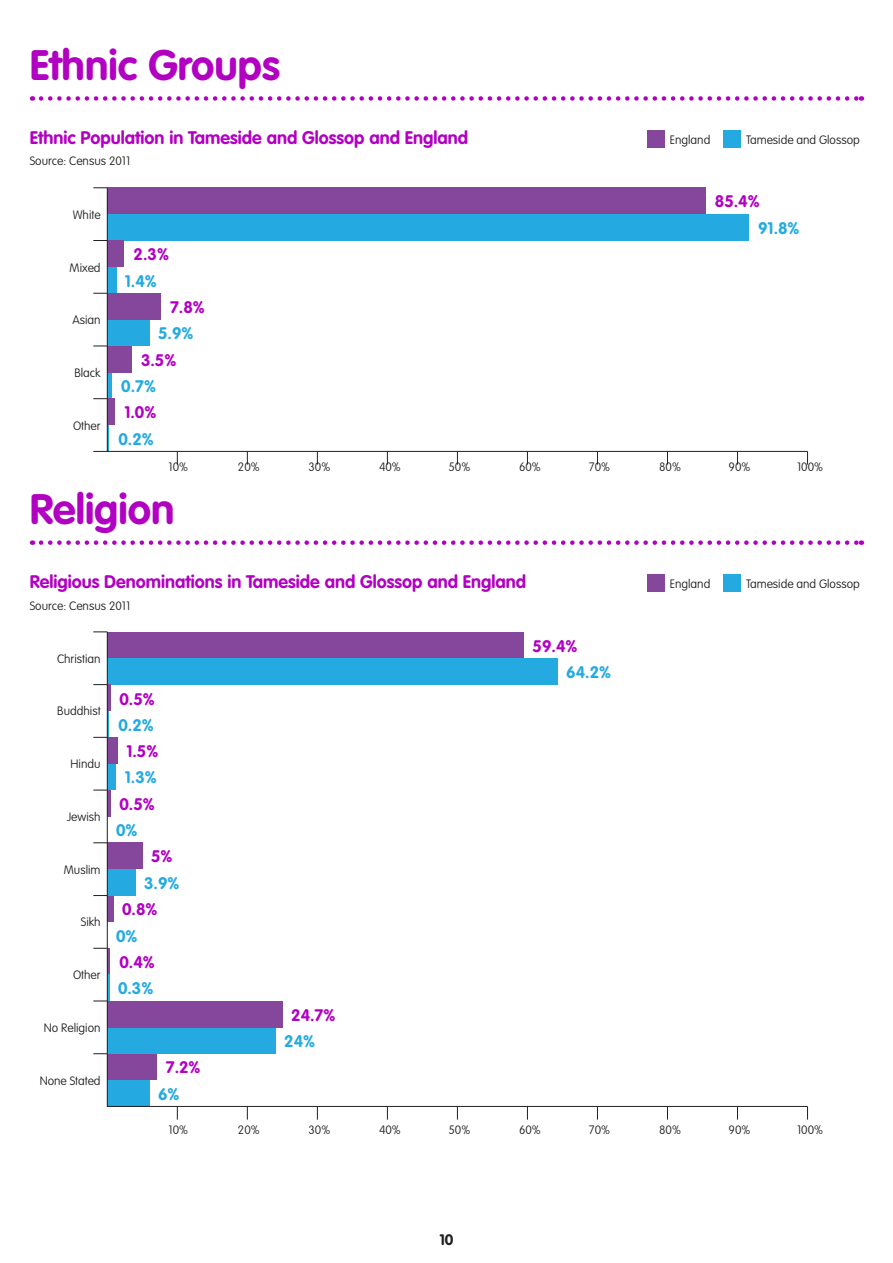
<style>
.page{position:relative;width:893px;height:1263px;background:#fff}
.page>*{position:absolute;margin:0;border:0;box-sizing:border-box;transform-origin:0 0}
.t1{font:700 42px "VAG Rounded";color:#b200c2}
.t2{font:700 18px "VAG Rounded";color:#b200c2}
.t3{font:700 16.5px "VAG Rounded";color:#b200c2}
.t4{font:700 16.5px "VAG Rounded";color:#24aae1}
.t5{font:700 15px "VAG Rounded";color:#231f20}
.t6{font:100 12px "VAG Rounded";color:#231f20}
</style>
<div class="page">
<svg style="left:41px;top:96px;width:821px;height:5px"></svg>
<svg style="left:41px;top:540px;width:821px;height:5px"></svg>
<svg style="left:93px;top:631px;width:14px;height:1px"></svg>
<svg style="left:93px;top:684px;width:14px;height:1px"></svg>
<svg style="left:93px;top:737px;width:14px;height:1px"></svg>
<svg style="left:93px;top:790px;width:14px;height:1px"></svg>
<svg style="left:93px;top:842px;width:14px;height:1px"></svg>
<svg style="left:93px;top:895px;width:14px;height:1px"></svg>
<svg style="left:93px;top:948px;width:14px;height:1px"></svg>
<svg style="left:93px;top:1000px;width:14px;height:1px"></svg>
<svg style="left:93px;top:1053px;width:14px;height:1px"></svg>
<svg style="left:247px;top:1107px;width:1px;height:12px"></svg>
<svg style="left:177px;top:1107px;width:1px;height:12px"></svg>
<svg style="left:317px;top:1107px;width:1px;height:12px"></svg>
<svg style="left:387px;top:1107px;width:1px;height:12px"></svg>
<svg style="left:457px;top:1107px;width:1px;height:12px"></svg>
<svg style="left:527px;top:1107px;width:1px;height:12px"></svg>
<svg style="left:597px;top:1107px;width:1px;height:12px"></svg>
<svg style="left:667px;top:1107px;width:1px;height:12px"></svg>
<svg style="left:737px;top:1107px;width:1px;height:12px"></svg>
<svg style="left:807px;top:1107px;width:1px;height:12px"></svg>
<svg style="left:107px;top:631px;width:701px;height:476px"></svg>
<svg style="left:93px;top:187px;width:14px;height:1px"></svg>
<svg style="left:93px;top:240px;width:14px;height:1px"></svg>
<svg style="left:93px;top:293px;width:14px;height:1px"></svg>
<svg style="left:93px;top:346px;width:14px;height:1px"></svg>
<svg style="left:93px;top:398px;width:14px;height:1px"></svg>
<svg style="left:93px;top:451px;width:14px;height:1px"></svg>
<svg style="left:247px;top:452px;width:1px;height:13px"></svg>
<svg style="left:177px;top:452px;width:1px;height:13px"></svg>
<svg style="left:317px;top:452px;width:1px;height:13px"></svg>
<svg style="left:387px;top:452px;width:1px;height:13px"></svg>
<svg style="left:457px;top:452px;width:1px;height:13px"></svg>
<svg style="left:527px;top:452px;width:1px;height:13px"></svg>
<svg style="left:597px;top:452px;width:1px;height:13px"></svg>
<svg style="left:667px;top:452px;width:1px;height:13px"></svg>
<svg style="left:737px;top:452px;width:1px;height:13px"></svg>
<svg style="left:807px;top:452px;width:1px;height:13px"></svg>
<svg style="left:107px;top:187px;width:701px;height:265px"></svg>
<div style="left:647px;top:130px;width:18px;height:17px;background:#84479b"></div>
<div style="left:723px;top:130px;width:18px;height:17px;background:#24aae1"></div>
<div style="left:647px;top:575px;width:18px;height:17px;background:#84479b"></div>
<div style="left:723px;top:575px;width:18px;height:17px;background:#24aae1"></div>
<p class="t1" style="left:30px;top:40px;width:252px">Ethnic Groups</p>
<p class="t2" style="left:30px;top:127px;width:440px">Ethnic Population in Tameside and Glossop and England</p>
<p class="t6" style="left:30px;top:154px;width:102px">Source: Census 2011</p>
<p class="t6" style="left:73px;top:208px;width:29px">White</p>
<p class="t6" style="left:70px;top:260px;width:32px">Mixed</p>
<p class="t6" style="left:72px;top:313px;width:30px">Asian</p>
<p class="t6" style="left:74px;top:366px;width:28px">Black</p>
<p class="t6" style="left:73px;top:419px;width:29px">Other</p>
<p class="t3" style="left:134px;top:245px;width:37px">2.3%</p>
<p class="t4" style="left:125px;top:271px;width:33px">1.4%</p>
<p class="t3" style="left:170px;top:297px;width:36px">7.8%</p>
<p class="t4" style="left:158px;top:324px;width:37px">5.9%</p>
<p class="t3" style="left:141px;top:350px;width:37px">3.5%</p>
<p class="t4" style="left:121px;top:376px;width:36px">0.7%</p>
<p class="t3" style="left:124px;top:403px;width:33px">1.0%</p>
<p class="t4" style="left:118px;top:429px;width:37px">0.2%</p>
<p class="t6" style="left:670px;top:132px;width:42px">England</p>
<p class="t6" style="left:746px;top:132px;width:115px">Tameside and Glossop</p>
<p class="t3" style="left:715px;top:192px;width:46px">85.4%</p>
<p class="t4" style="left:758px;top:218px;width:43px">91.8%</p>
<p class="t6" style="left:169px;top:460px;width:21px">10%</p>
<p class="t6" style="left:238px;top:460px;width:23px">20%</p>
<p class="t6" style="left:308px;top:460px;width:23px">30%</p>
<p class="t6" style="left:379px;top:460px;width:23px">40%</p>
<p class="t6" style="left:449px;top:460px;width:23px">50%</p>
<p class="t6" style="left:519px;top:460px;width:23px">60%</p>
<p class="t6" style="left:589px;top:460px;width:23px">70%</p>
<p class="t6" style="left:659px;top:460px;width:23px">80%</p>
<p class="t6" style="left:729px;top:460px;width:23px">90%</p>
<p class="t6" style="left:797px;top:460px;width:27px">100%</p>
<p class="t1" style="left:30px;top:484px;width:146px">Religion</p>
<p class="t2" style="left:30px;top:571px;width:498px">Religious Denominations in Tameside and Glossop and England</p>
<p class="t6" style="left:30px;top:599px;width:102px">Source: Census 2011</p>
<p class="t6" style="left:57px;top:651px;width:45px">Christian</p>
<p class="t6" style="left:57px;top:704px;width:45px">Buddhist</p>
<p class="t6" style="left:71px;top:757px;width:31px">Hindu</p>
<p class="t6" style="left:67px;top:810px;width:35px">Jewish</p>
<p class="t6" style="left:64px;top:862px;width:38px">Muslim</p>
<p class="t6" style="left:81px;top:915px;width:21px">Sikh</p>
<p class="t6" style="left:73px;top:968px;width:29px">Other</p>
<p class="t6" style="left:44px;top:1021px;width:58px">No Religion</p>
<p class="t6" style="left:40px;top:1074px;width:62px">None Stated</p>
<p class="t3" style="left:119px;top:689px;width:37px">0.5%</p>
<p class="t3" style="left:126px;top:741px;width:33px">1.5%</p>
<p class="t4" style="left:118px;top:716px;width:37px">0.2%</p>
<p class="t4" style="left:125px;top:767px;width:33px">1.3%</p>
<p class="t3" style="left:119px;top:794px;width:37px">0.5%</p>
<p class="t4" style="left:116px;top:820px;width:23px">0%</p>
<p class="t3" style="left:151px;top:847px;width:23px">5%</p>
<p class="t4" style="left:144px;top:873px;width:37px">3.9%</p>
<p class="t3" style="left:122px;top:900px;width:37px">0.8%</p>
<p class="t4" style="left:116px;top:926px;width:23px">0%</p>
<p class="t3" style="left:119px;top:952px;width:37px">0.4%</p>
<p class="t4" style="left:118px;top:979px;width:37px">0.3%</p>
<p class="t3" style="left:166px;top:1058px;width:36px">7.2%</p>
<p class="t4" style="left:158px;top:1084px;width:23px">6%</p>
<p class="t3" style="left:291px;top:1005px;width:46px">24.7%</p>
<p class="t4" style="left:284px;top:1031px;width:32px">24%</p>
<p class="t3" style="left:533px;top:636px;width:46px">59.4%</p>
<p class="t4" style="left:566px;top:662px;width:46px">64.2%</p>
<p class="t6" style="left:670px;top:577px;width:42px">England</p>
<p class="t6" style="left:746px;top:577px;width:115px">Tameside and Glossop</p>
<p class="t6" style="left:169px;top:1123px;width:21px">10%</p>
<p class="t6" style="left:238px;top:1123px;width:23px">20%</p>
<p class="t6" style="left:308px;top:1123px;width:23px">30%</p>
<p class="t6" style="left:379px;top:1123px;width:23px">40%</p>
<p class="t6" style="left:449px;top:1123px;width:23px">50%</p>
<p class="t6" style="left:519px;top:1123px;width:23px">60%</p>
<p class="t6" style="left:589px;top:1123px;width:23px">70%</p>
<p class="t6" style="left:659px;top:1123px;width:23px">80%</p>
<p class="t6" style="left:729px;top:1123px;width:23px">90%</p>
<p class="t6" style="left:797px;top:1123px;width:27px">100%</p>
<p class="t5" style="left:439px;top:1231px;width:16px">10</p>
</div>
